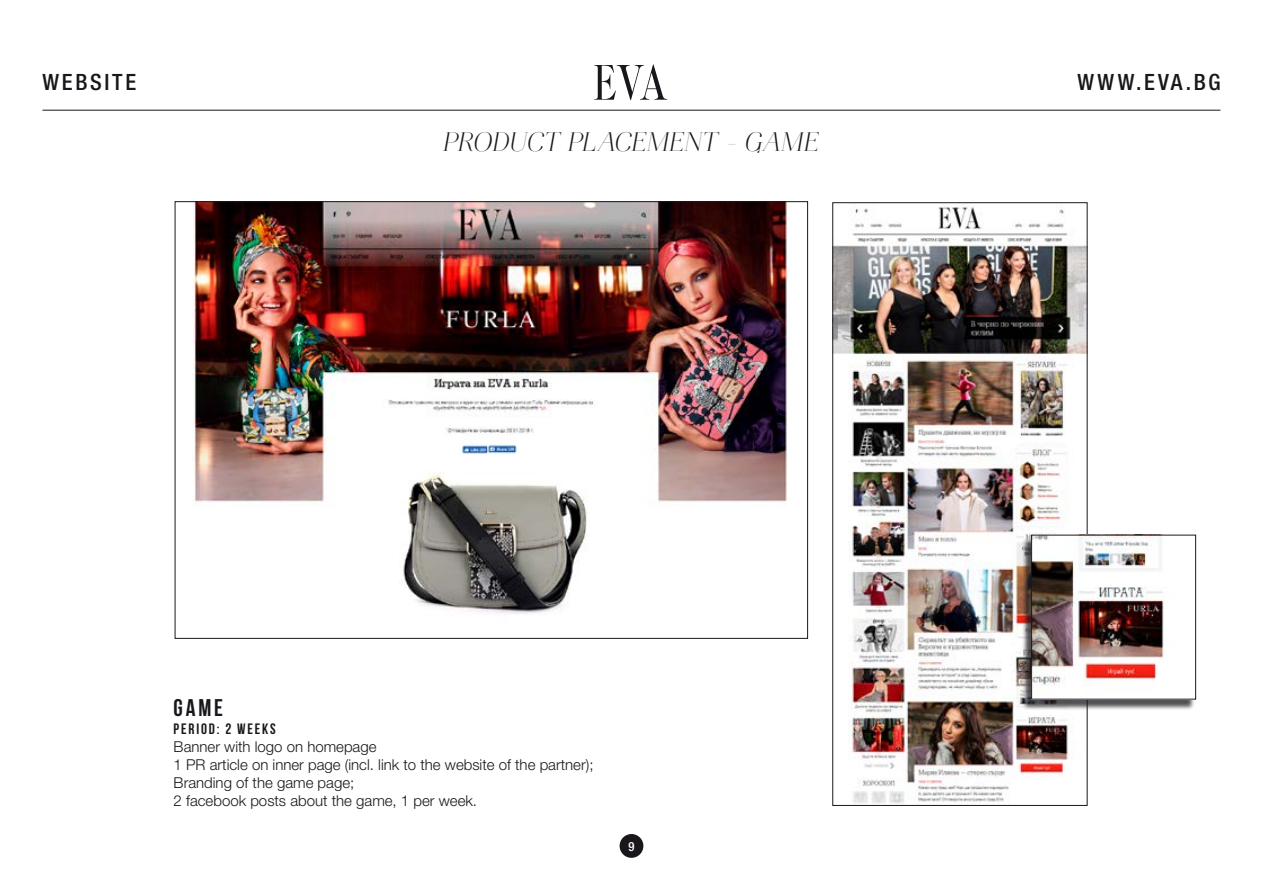
<style>
.page{position:relative;width:1263px;height:893px;background:#fff}
.page>*{position:absolute;margin:0;border:0;box-sizing:border-box;transform-origin:0 0}
.t1{font:27px "Aire Bold Italic Pro";letter-spacing:.02em;color:#1a171c}
.t2{font:700 24px "Bebas Neue";color:#1a171c}
.t3{font:500 condensed 22.5px "Helvetica Neue";letter-spacing:.125em;color:#1a171c}
.t4{font:300 15px/18px "Helvetica Neue OT";color:#1a171c}
.t5{font:700 15px "Bebas Neue";letter-spacing:.12em;color:#1a171c}
.t6{font:500 condensed 12.6px "Helvetica Neue";color:#fff}
</style>
<div class="page">
<img style="left:834px;top:207px;width:251px;height:597px">
<div style="left:1022px;top:538px;width:173px;height:172px;background:#1a171c;opacity:.75"></div>
<img style="left:1033px;top:537px;width:161px;height:160px">
<div style="left:1031px;top:535px;width:165px;height:164px;border:1px solid #1a171c"></div>
<hr style="left:43px;top:110px;width:1177px;height:1px;background:#1a171c">
<svg style="left:594px;top:65px;width:73px;height:35px"></svg>
<div style="left:620px;top:834px;width:23px;height:24px;background:#1a171c;border-radius:50%"></div>
<img style="left:192px;top:203px;width:595px;height:411px">
<h3 class="t3" style="left:43px;top:68px;width:95px">WEBSITE</h3>
<h1 class="t1" style="left:444px;top:126px;width:377px">PRODUCT PLACEMENT - GAME</h1>
<h2 class="t2" style="left:174px;top:694px;width:51px">GAME</h2>
<p class="t5" style="left:174px;top:720px;width:104px">PERIOD: 2 WEEKS</p>
<p class="t4" style="left:174px;top:737px;width:421px">Banner with logo on homepage<br>1 PR article on inner page (incl. link to the website of the partner); Branding of the game page;<br>2 facebook posts about the game, 1 per week.</p>
<p class="t6" style="left:628px;top:839px;width:8px">9</p>
<h3 class="t3" style="left:1077px;top:68px;width:144px">WWW.EVA.BG</h3>
</div>
